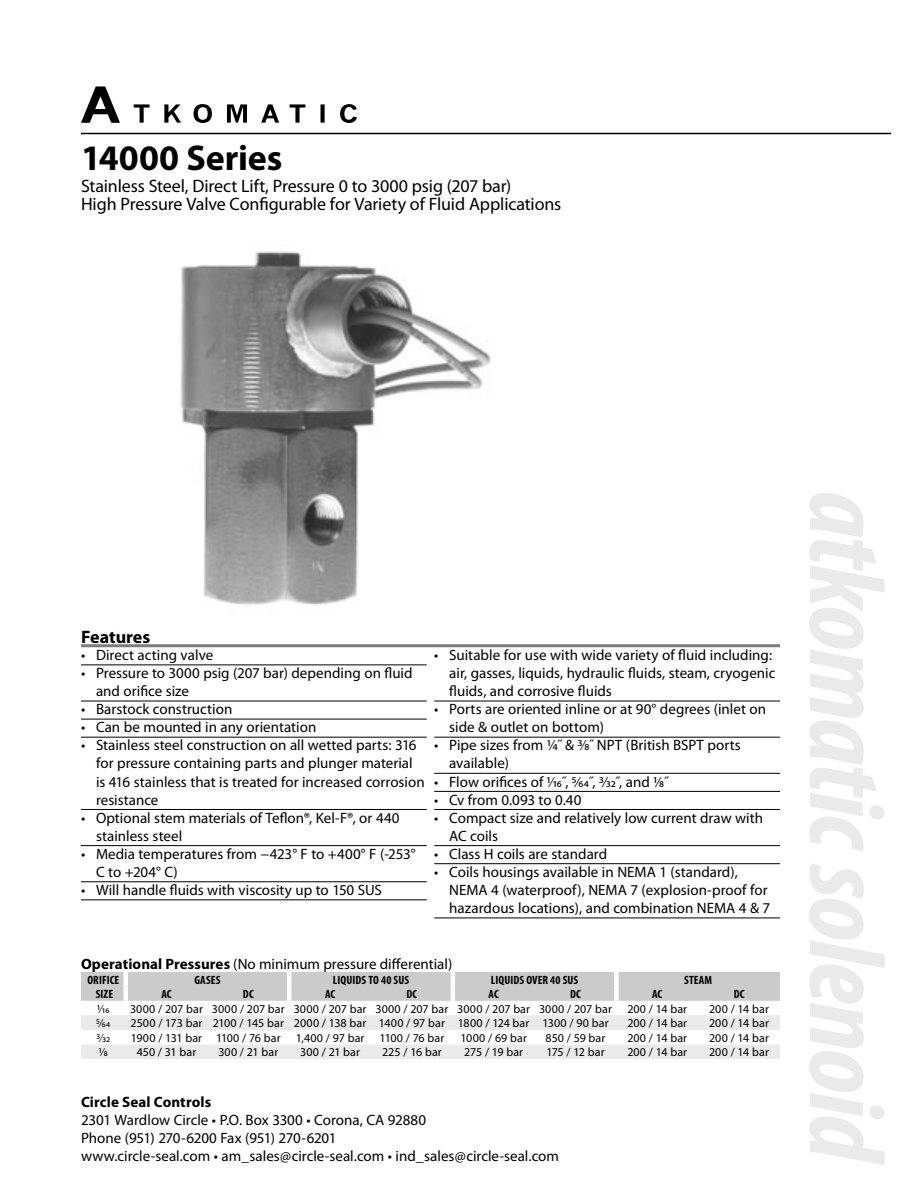
<style>
.page{position:relative;width:918px;height:1188px;background:#fff}
.page>*{position:absolute;margin:0;border:0;box-sizing:border-box;transform-origin:0 0}
.t1{font:italic 700 condensed 108px "Myriad Pro";letter-spacing:-.01em;color:#eaeaea}
.Product_Header{font:700 36px "Myriad Pro";color:#000}
.Product_Subhead{font:18px "Myriad Pro";letter-spacing:-.01em;color:#000}
.Subhead_1{font:700 18px "Myriad Pro";color:#000}
.Benefits_text_2{font:15px/18px "Myriad Pro";color:#000}
.Table_Title{font:15px "Myriad Pro";color:#000}
.t2{font:700 15px "Myriad Pro";letter-spacing:.005em;color:#000}
.Table_Text{font:12px "Myriad Pro";letter-spacing:.01em;color:#000}
.Table_Header{font:700 condensed 12px "Myriad Pro";letter-spacing:.005em;color:#000}
.Table_Text-2{font:12px "Myriad Pro";letter-spacing:-.01em;color:#000}
.s1{font-weight:700}
</style>
<div class="page">
<svg style="left:134px;top:104px;width:16px;height:19px"></svg>
<svg style="left:164px;top:104px;width:17px;height:19px"></svg>
<svg style="left:194px;top:104px;width:18px;height:19px"></svg>
<svg style="left:227px;top:104px;width:20px;height:19px"></svg>
<svg style="left:261px;top:104px;width:18px;height:19px"></svg>
<svg style="left:290px;top:104px;width:15px;height:19px"></svg>
<svg style="left:321px;top:104px;width:4px;height:19px"></svg>
<svg style="left:340px;top:104px;width:17px;height:19px"></svg>
<svg style="left:81px;top:86px;width:39px;height:37px"></svg>
<hr style="left:81px;top:133px;width:810px;height:1px;background:#000">
<img style="left:180px;top:251px;width:311px;height:354px">
<hr style="left:81px;top:664px;width:346px;height:1px;background:#000">
<hr style="left:81px;top:701px;width:346px;height:1px;background:#000">
<hr style="left:81px;top:719px;width:346px;height:1px;background:#000">
<hr style="left:81px;top:737px;width:346px;height:1px;background:#000">
<hr style="left:81px;top:809px;width:346px;height:1px;background:#000">
<hr style="left:81px;top:845px;width:346px;height:1px;background:#000">
<hr style="left:81px;top:881px;width:346px;height:1px;background:#000">
<hr style="left:81px;top:899px;width:346px;height:1px;background:#000">
<hr style="left:434px;top:701px;width:346px;height:1px;background:#000">
<hr style="left:434px;top:737px;width:346px;height:1px;background:#000">
<hr style="left:434px;top:773px;width:346px;height:1px;background:#000">
<hr style="left:434px;top:791px;width:346px;height:1px;background:#000">
<hr style="left:434px;top:809px;width:346px;height:1px;background:#000">
<hr style="left:434px;top:845px;width:346px;height:1px;background:#000">
<hr style="left:434px;top:863px;width:346px;height:1px;background:#000">
<hr style="left:434px;top:918px;width:346px;height:1px;background:#000">
<hr style="left:81px;top:644px;width:699px;height:3px;background:#7c7c7c">
<div style="left:81px;top:972px;width:699px;height:29px;background:#cbcbcb"></div>
<svg style="left:81px;top:1015px;width:699px;height:44px"></svg>
<div style="left:287px;top:972px;width:5px;height:14px;background:#fff"></div>
<hr style="left:451px;top:972px;width:4px;height:14px;background:#fff">
<div style="left:287px;top:986px;width:5px;height:15px;background:#fff"></div>
<hr style="left:451px;top:986px;width:4px;height:15px;background:#fff">
<div style="left:614px;top:972px;width:5px;height:14px;background:#fff"></div>
<div style="left:614px;top:986px;width:5px;height:15px;background:#fff"></div>
<div style="left:123px;top:972px;width:5px;height:14px;background:#fff"></div>
<div style="left:123px;top:986px;width:5px;height:15px;background:#fff"></div>
<p class="Product_Header" style="left:81px;top:137px;width:203px">14000 Series</p>
<p class="Product_Subhead" style="left:81px;top:176px;width:432px">Stainless Steel, Direct Lift, Pressure 0 to 3000 psig (207 bar)</p>
<p class="Product_Subhead" style="left:81px;top:194px;width:482px">High Pressure Valve Configurable for Variety of Fluid Applications</p>
<p class="Subhead_1" style="left:81px;top:627px;width:71px">Features</p>
<p class="Benefits_text_2" style="left:81px;top:646px;width:134px">• Direct acting valve</p>
<p class="Benefits_text_2" style="left:96px;top:664px;width:318px;text-indent:-15px">• Pressure to 3000 psig (207 bar) depending on fluid and orifice size</p>
<p class="Benefits_text_2" style="left:81px;top:700px;width:153px">• Barstock construction</p>
<p class="Benefits_text_2" style="left:81px;top:719px;width:237px">• Can be mounted in any orientation</p>
<p class="Benefits_text_2" style="left:96px;top:737px;width:330px;text-indent:-15px">• Stainless steel construction on all wetted parts: 316 for pressure containing parts and plunger material is 416 stainless that is treated for increased corrosion resistance</p>
<p class="Benefits_text_2" style="left:96px;top:809px;width:305px;text-indent:-15px">• Optional stem materials of Teflon®, Kel-F®, or 440 stainless steel</p>
<p class="Benefits_text_2" style="left:96px;top:845px;width:321px;text-indent:-15px">• Media temperatures from −423° F to +400° F (-253°<br>C to +204° C)</p>
<p class="Benefits_text_2" style="left:81px;top:881px;width:302px">• Will handle fluids with viscosity up to 150 SUS</p>
<p class="Benefits_text_2" style="left:449px;top:646px;width:328px;text-indent:-15px">• Suitable for use with wide variety of fluid including: air, gasses, liquids, hydraulic fluids, steam, cryogenic fluids, and corrosive fluids</p>
<p class="Benefits_text_2" style="left:449px;top:700px;width:318px;text-indent:-15px">• Ports are oriented inline or at 90° degrees (inlet on side &amp; outlet on bottom)</p>
<p class="Benefits_text_2" style="left:449px;top:737px;width:293px;text-indent:-15px">• Pipe sizes from ¼˝ &amp; 3⁄8˝ NPT (British BSPT ports available)</p>
<p class="Benefits_text_2" style="left:434px;top:773px;width:235px">• Flow orifices of 1⁄16˝, 5⁄64˝, 3⁄32˝, and 1⁄8˝</p>
<p class="Benefits_text_2" style="left:434px;top:791px;width:149px">• Cv from 0.093 to 0.40</p>
<p class="Benefits_text_2" style="left:449px;top:809px;width:315px;text-indent:-15px">• Compact size and relatively low current draw with<br>AC coils</p>
<p class="Benefits_text_2" style="left:434px;top:845px;width:174px">• Class H coils are standard</p>
<p class="Benefits_text_2" style="left:449px;top:863px;width:323px;text-indent:-15px">• Coils housings available in NEMA 1 (standard),<br>NEMA 4 (waterproof), NEMA 7 (explosion-proof for hazardous locations), and combination NEMA 4 &amp; 7</p>
<p class="Table_Title" style="left:81px;top:956px;width:373px"><span class="s1">Operational Pressures</span> (No minimum pressure differential)</p>
<p class="Table_Header" style="left:87px;top:973px;width:33px">ORIFICE</p>
<p class="Table_Header" style="left:194px;top:973px;width:27px">GASES</p>
<p class="Table_Header" style="left:333px;top:973px;width:78px">LIQUIDS TO 40 SUS</p>
<p class="Table_Header" style="left:491px;top:973px;width:89px">LIQUIDS OVER 40 SUS</p>
<p class="Table_Header" style="left:684px;top:973px;width:29px">STEAM</p>
<p class="Table_Header" style="left:96px;top:987px;width:19px">SIZE</p>
<p class="Table_Header" style="left:161px;top:987px;width:12px">AC</p>
<p class="Table_Header" style="left:243px;top:987px;width:12px">DC</p>
<p class="Table_Header" style="left:325px;top:987px;width:12px">AC</p>
<p class="Table_Header" style="left:407px;top:987px;width:12px">DC</p>
<p class="Table_Header" style="left:489px;top:987px;width:12px">AC</p>
<p class="Table_Header" style="left:570px;top:987px;width:12px">DC</p>
<p class="Table_Header" style="left:652px;top:987px;width:12px">AC</p>
<p class="Table_Header" style="left:734px;top:987px;width:12px">DC</p>
<p class="Table_Text" style="left:97px;top:1002px;width:14px">1⁄16</p>
<p class="Table_Text" style="left:130px;top:1002px;width:74px">3000 / 207 bar</p>
<p class="Table_Text" style="left:212px;top:1002px;width:74px">3000 / 207 bar</p>
<p class="Table_Text" style="left:294px;top:1002px;width:74px">3000 / 207 bar</p>
<p class="Table_Text" style="left:376px;top:1002px;width:74px">3000 / 207 bar</p>
<p class="Table_Text" style="left:457px;top:1002px;width:74px">3000 / 207 bar</p>
<p class="Table_Text" style="left:539px;top:1002px;width:74px">3000 / 207 bar</p>
<p class="Table_Text" style="left:627px;top:1002px;width:61px">200 / 14 bar</p>
<p class="Table_Text" style="left:709px;top:1002px;width:61px">200 / 14 bar</p>
<p class="Table_Text" style="left:96px;top:1016px;width:16px">5⁄6 4</p>
<p class="Table_Text" style="left:131px;top:1016px;width:73px">2500 / 173 bar</p>
<p class="Table_Text-2" style="left:213px;top:1016px;width:73px">2100 / 145 bar</p>
<p class="Table_Text" style="left:294px;top:1016px;width:74px">2000 / 138 bar</p>
<p class="Table_Text" style="left:379px;top:1016px;width:68px">1400 / 97 bar</p>
<p class="Table_Text" style="left:458px;top:1016px;width:73px">1800 / 124 bar</p>
<p class="Table_Text" style="left:542px;top:1016px;width:68px">1300 / 90 bar</p>
<p class="Table_Text" style="left:627px;top:1016px;width:61px">200 / 14 bar</p>
<p class="Table_Text" style="left:709px;top:1016px;width:61px">200 / 14 bar</p>
<p class="Table_Text" style="left:97px;top:1031px;width:15px">3⁄32</p>
<p class="Table_Text" style="left:131px;top:1031px;width:73px">1900 / 131 bar</p>
<p class="Table_Text-2" style="left:216px;top:1031px;width:66px">1100 / 76 bar</p>
<p class="Table_Text" style="left:296px;top:1031px;width:70px">1,400 / 97 bar</p>
<p class="Table_Text-2" style="left:380px;top:1031px;width:66px">1100 / 76 bar</p>
<p class="Table_Text" style="left:461px;top:1031px;width:68px">1000 / 69 bar</p>
<p class="Table_Text" style="left:546px;top:1031px;width:61px">850 / 59 bar</p>
<p class="Table_Text" style="left:627px;top:1031px;width:61px">200 / 14 bar</p>
<p class="Table_Text" style="left:709px;top:1031px;width:61px">200 / 14 bar</p>
<p class="Table_Text" style="left:99px;top:1046px;width:10px">1⁄8</p>
<p class="Table_Text" style="left:137px;top:1046px;width:61px">450 / 31 bar</p>
<p class="Table_Text" style="left:218px;top:1046px;width:61px">300 / 21 bar</p>
<p class="Table_Text" style="left:300px;top:1046px;width:61px">300 / 21 bar</p>
<p class="Table_Text" style="left:382px;top:1046px;width:61px">225 / 16 bar</p>
<p class="Table_Text" style="left:464px;top:1046px;width:61px">275 / 19 bar</p>
<p class="Table_Text" style="left:546px;top:1046px;width:60px">175 / 12 bar</p>
<p class="Table_Text" style="left:627px;top:1046px;width:61px">200 / 14 bar</p>
<p class="Table_Text" style="left:709px;top:1046px;width:61px">200 / 14 bar</p>
<p class="t2" style="left:81px;top:1093px;width:132px">Circle Seal Controls</p>
<p class="Benefits_text_2" style="left:81px;top:1111px;width:480px">2301 Wardlow Circle • P.O. Box 3300 • Corona, CA 92880<br>Phone (951) 270-6200 Fax (951) 270-6201<br>www.circle-seal.com • am_sales@circle-seal.com • ind_sales@circle-seal.com</p>
<h1 class="t1" style="left:903px;top:491px;width:675px;rotate:90deg">atkomatic solenoid</h1>
</div>
